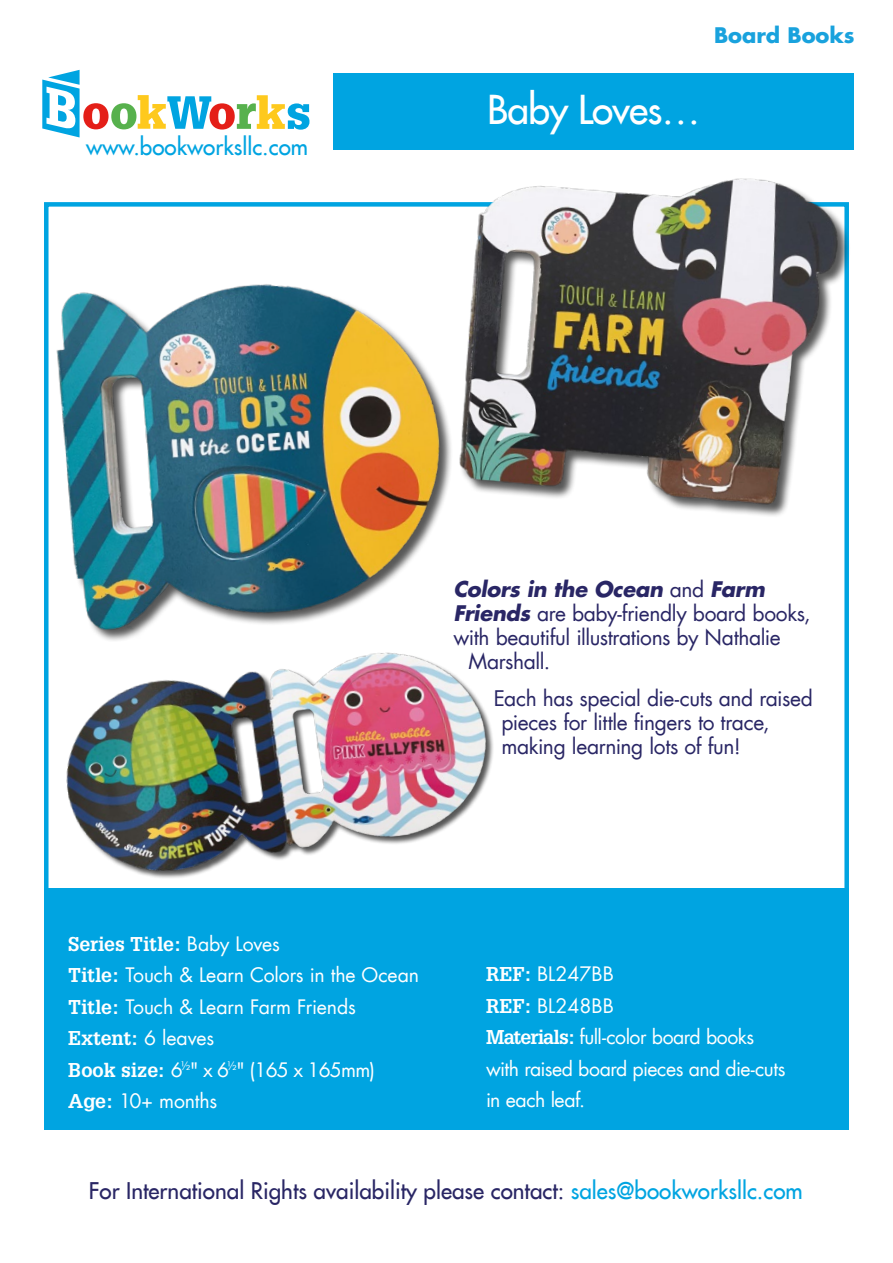
<style>
.page{position:relative;width:893px;height:1263px;background:#fff}
.page>*{position:absolute;margin:0;border:0;box-sizing:border-box;transform-origin:0 0}
.t1{font:39px "Futura LT";letter-spacing:-.02em;color:#fff}
.t2{font:22.5px "Futura LT";color:#292665}
.t3{font:22.5px "Futura LT";color:#00a4e1}
.AI_Blurb{font:21px/24px "Futura LT";letter-spacing:-.02em;color:#292665}
.AI_Blurb-2{font:italic 700 21px "Futura LT";letter-spacing:-.015em;color:#292665}
.t4{font:700 21px "Futura LT";color:#19a2dd}
.t5{font:19.5px/31.5px "Futura LT";letter-spacing:-.02em;color:#fff}
.t6{font:19.5px "Futura LT";letter-spacing:-.04em;color:#fff}
.t7{font:700 19.5px "Glypha";letter-spacing:-.005em;color:#fff}
.t8{font:19.5px "Futura LT";color:#fff}
.s1{font-weight:400;font-style:normal}
.s2{font-weight:700;font-style:italic}
.s3{font-family:"Futura LT";font-weight:400}
.s4{font-family:"Glypha";font-weight:700}
.s5{color:#00a4e1}
</style>
<div class="page">
<div style="left:44px;top:889px;width:805px;height:241px;background:#00a4e1"></div>
<div style="left:334px;top:73px;width:520px;height:77px;background:#00a4e1"></div>
<svg style="left:42px;top:70px;width:267px;height:67px"></svg>
<img style="left:44px;top:651px;width:466px;height:238px">
<img style="left:44px;top:257px;width:404px;height:394px">
<img style="left:448px;top:178px;width:401px;height:350px">
<p class="t3" style="left:86px;top:132px;width:223px">www.bookworksllc.com</p>
<p class="t1" style="left:487px;top:84px;width:215px">Baby Loves…</p>
<p class="t4" style="left:714px;top:21px;width:142px">Board Books</p>
<p class="AI_Blurb-2" style="left:453px;top:575px;width:313px">Colors in the Ocean <span class="s1">and</span> Farm</p>
<p class="AI_Blurb" style="left:453px;top:602px;width:359px"><span class="s2">Friends</span> are baby-friendly board books,</p>
<p class="AI_Blurb" style="left:453px;top:626px;width:329px">with beautiful illustrations by Nathalie</p>
<p class="AI_Blurb" style="left:468px;top:650px;width:83px">Marshall.</p>
<p class="AI_Blurb" style="left:501px;top:686px;width:313px;text-indent:-8px">Each has special die-cuts and raised pieces for little fingers to trace, making learning lots of fun!</p>
<p class="t7" style="left:68px;top:931px;width:213px">Series Title: <span class="s3">Baby Loves</span></p>
<p class="t5" style="left:68px;top:959px;width:352px"><span class="s4">Title:</span> Touch &amp; Learn Colors in the Ocean</p>
<p class="t5" style="left:68px;top:991px;width:289px"><span class="s4">Title:</span> Touch &amp; Learn Farm Friends<br><span class="s4">Extent:</span> 6 leaves</p>
<p class="t6" style="left:68px;top:1057px;width:308px"><span class="s4">Book size:</span> 6<sup>½</sup>" x 6<sup>½</sup>" (165 x 165mm)</p>
<p class="t5" style="left:68px;top:1085px;width:150px"><span class="s4">Age:</span> 10+ months</p>
<p class="t8" style="left:486px;top:962px;width:129px"><span class="s4">REF:</span> BL247BB</p>
<p class="t5" style="left:486px;top:990px;width:301px"><span class="s4">REF:</span> BL248BB<br><span class="s4">Materials:</span> full-color board books with raised board pieces and die-cuts in each leaf.</p>
<p class="t2" style="left:89px;top:1176px;width:715px">For International Rights availability please contact: <span class="s5">sales@bookworksllc.com</span></p>
</div>
